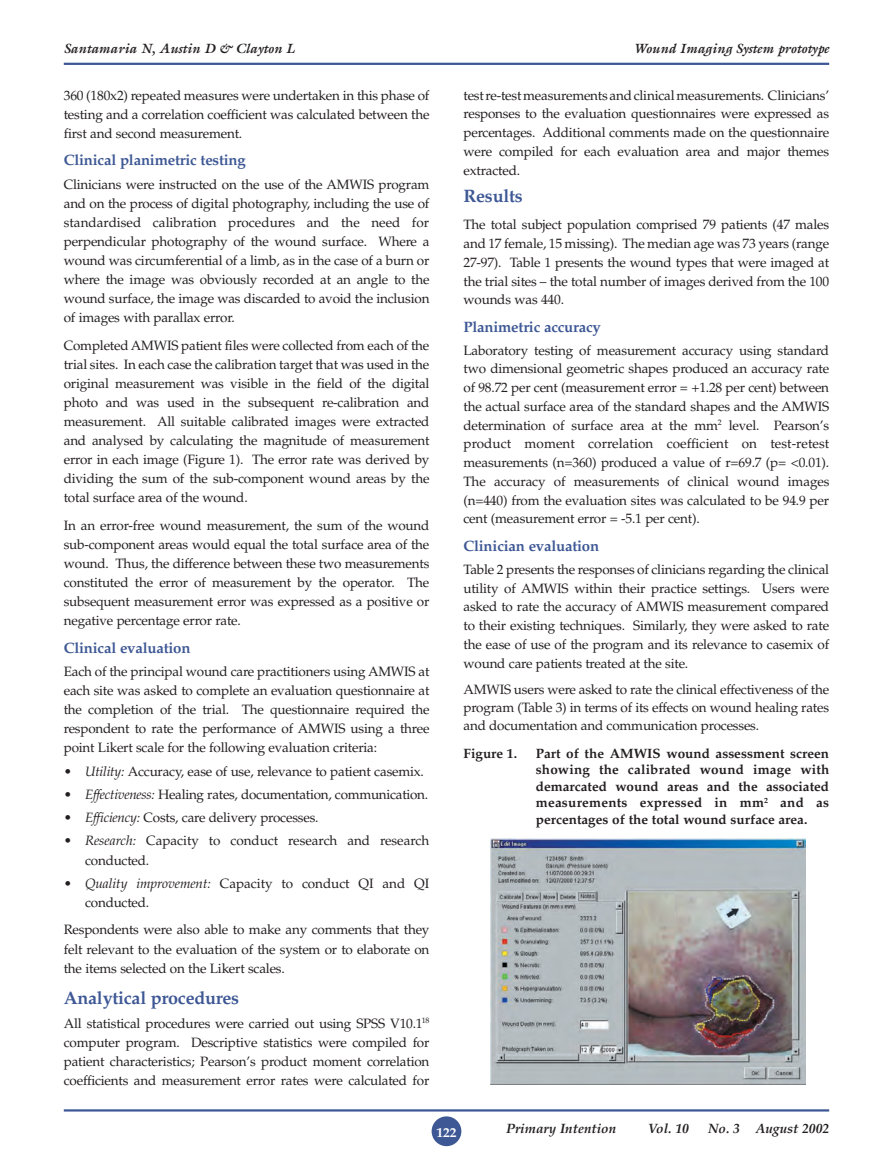
<style>
.page{position:relative;width:893px;height:1170px;background:#fff}
.page>*{position:absolute;margin:0;border:0;box-sizing:border-box;transform-origin:0 0}
.PI-Heading{font:700 18px "Palatino";letter-spacing:-.015em;color:#3e5895}
.PI-Galley{font:700 18px "Palatino";letter-spacing:-.015em;color:#3e5895}
.PI-Subheading{font:700 15px "Palatino";letter-spacing:-.015em;color:#3e5895}
.PI-Galley-2{font:13.5px/19px "Palatino";letter-spacing:-.015em;color:#231f20;text-align:justify}
.PI-FigureCaption{font:700 13.5px/16.5px "Palatino";color:#231f20;text-align:justify}
.PI-Top_top_info{font:italic 700 13.5px "Galliard";color:#231f20}
.t1{font:italic 700 13.5px "Palatino";color:#231f20}
.t2{font:700 13.5px "Palatino";color:#fff}
.s1{font-style:italic}
</style>
<div class="page">
<div style="left:432px;top:1116px;width:29px;height:29px;background:#3e5895;border-radius:50%"></div>
<hr style="left:64px;top:63px;width:765px;height:2px;background:#3e5895">
<hr style="left:64px;top:1109px;width:765px;height:2px;background:#3e5895">
<img style="left:490px;top:838px;width:316px;height:245px">
<p class="PI-Top_top_info" style="left:64px;top:40px;width:232px">Santamaria N, Austin D &amp; Clayton L</p>
<p class="PI-Top_top_info" style="left:634px;top:40px;width:197px">Wound Imaging System prototype</p>
<p class="PI-Galley-2" style="left:64px;top:86px;width:367px">360 (180x2) repeated measures were undertaken in this phase of testing and a correlation coefficient was calculated between the first and second measurement.</p>
<p class="PI-Subheading" style="left:64px;top:151px;width:184px">Clinical planimetric testing</p>
<p class="PI-Galley-2" style="left:64px;top:175px;width:367px">Clinicians were instructed on the use of the AMWIS program and on the process of digital photography, including the use of standardised calibration procedures and the need for perpendicular photography of the wound surface. Where a wound was circumferential of a limb, as in the case of a burn or where the image was obviously recorded at an angle to the wound surface, the image was discarded to avoid the inclusion of images with parallax error.</p>
<p class="PI-Galley-2" style="left:64px;top:336px;width:367px">Completed AMWIS patient files were collected from each of the trial sites. In each case the calibration target that was used in the original measurement was visible in the field of the digital photo and was used in the subsequent re-calibration and measurement. All suitable calibrated images were extracted and analysed by calculating the magnitude of measurement error in each image (Figure 1). The error rate was derived by dividing the sum of the sub-component wound areas by the total surface area of the wound.</p>
<p class="PI-Galley-2" style="left:64px;top:516px;width:367px">In an error-free wound measurement, the sum of the wound sub-component areas would equal the total surface area of the wound. Thus, the difference between these two measurements constituted the error of measurement by the operator. The subsequent measurement error was expressed as a positive or negative percentage error rate.</p>
<p class="PI-Subheading" style="left:64px;top:638px;width:128px">Clinical evaluation</p>
<p class="PI-Galley-2" style="left:64px;top:662px;width:367px">Each of the principal wound care practitioners using AMWIS at each site was asked to complete an evaluation questionnaire at the completion of the trial. The questionnaire required the respondent to rate the performance of AMWIS using a three point Likert scale for the following evaluation criteria:</p>
<p class="PI-Galley-2" style="left:64px;top:761px;width:362px">• <span class="s1">Utility:</span> Accuracy, ease of use, relevance to patient casemix.</p>
<p class="PI-Galley-2" style="left:64px;top:784px;width:366px">• <span class="s1">Effectiveness:</span> Healing rates, documentation, communication.</p>
<p class="PI-Galley-2" style="left:64px;top:808px;width:256px">• <span class="s1">Efficiency:</span> Costs, care delivery processes.</p>
<p class="PI-Galley-2" style="left:85px;top:831px;width:346px;text-indent:-21px">• <span class="s1">Research:</span> Capacity to conduct research and research conducted.</p>
<p class="PI-Galley-2" style="left:85px;top:873px;width:346px;text-indent:-21px">• <span class="s1">Quality improvement:</span> Capacity to conduct QI and QI conducted.</p>
<p class="PI-Galley-2" style="left:64px;top:920px;width:367px">Respondents were also able to make any comments that they felt relevant to the evaluation of the system or to elaborate on the items selected on the Likert scales.</p>
<p class="PI-Heading" style="left:64px;top:987px;width:177px">Analytical procedures</p>
<p class="PI-Galley-2" style="left:64px;top:1013px;width:367px">All statistical procedures were carried out using SPSS V10.1<sup>18 </sup>computer program. Descriptive statistics were compiled for patient characteristics; Pearson’s product moment correlation coefficients and measurement error rates were calculated for</p>
<p class="PI-Galley-2" style="left:463px;top:86px;width:367px">test re-test measurements and clinical measurements. Clinicians’ responses to the evaluation questionnaires were expressed as percentages. Additional comments made on the questionnaire were compiled for each evaluation area and major themes extracted.</p>
<p class="PI-Galley" style="left:463px;top:185px;width:61px">Results</p>
<p class="PI-Galley-2" style="left:463px;top:215px;width:367px">The total subject population comprised 79 patients (47 males and 17 female, 15 missing). The median age was 73 years (range 27-97). Table 1 presents the wound types that were imaged at the trial sites – the total number of images derived from the 100 wounds was 440.</p>
<p class="PI-Subheading" style="left:463px;top:318px;width:139px">Planimetric accuracy</p>
<p class="PI-Galley-2" style="left:463px;top:341px;width:367px">Laboratory testing of measurement accuracy using standard two dimensional geometric shapes produced an accuracy rate of 98.72 per cent (measurement error = +1.28 per cent) between the actual surface area of the standard shapes and the AMWIS determination of surface area at the mm<sup>2</sup> level. Pearson’s product moment correlation coefficient on test-retest measurements (n=360) produced a value of r=69.7 (p= &lt;0.01).<br>The accuracy of measurements of clinical wound images (n=440) from the evaluation sites was calculated to be 94.9 per cent (measurement error = -5.1 per cent).</p>
<p class="PI-Subheading" style="left:463px;top:537px;width:137px">Clinician evaluation</p>
<p class="PI-Galley-2" style="left:463px;top:560px;width:367px">Table 2 presents the responses of clinicians regarding the clinical utility of AMWIS within their practice settings. Users were asked to rate the accuracy of AMWIS measurement compared to their existing techniques. Similarly, they were asked to rate the ease of use of the program and its relevance to casemix of wound care patients treated at the site.</p>
<p class="PI-Galley-2" style="left:463px;top:680px;width:367px;line-height:18px">AMWIS users were asked to rate the clinical effectiveness of the program (Table 3) in terms of its effects on wound healing rates and documentation and communication processes.</p>
<p class="PI-FigureCaption" style="left:463px;top:745px;width:55px">Figure 1.</p>
<p class="PI-FigureCaption" style="left:536px;top:745px;width:295px">Part of the AMWIS wound assessment screen showing the calibrated wound image with demarcated wound areas and the associated measurements expressed in mm<sup>2</sup> and as percentages of the total wound surface area.</p>
<p class="t2" style="left:436px;top:1124px;width:22px">122</p>
<p class="t1" style="left:506px;top:1120px;width:112px">Primary Intention</p>
<p class="t1" style="left:648px;top:1120px;width:42px">Vol. 10</p>
<p class="t1" style="left:708px;top:1120px;width:123px">No. 3 August 2002</p>
</div>
